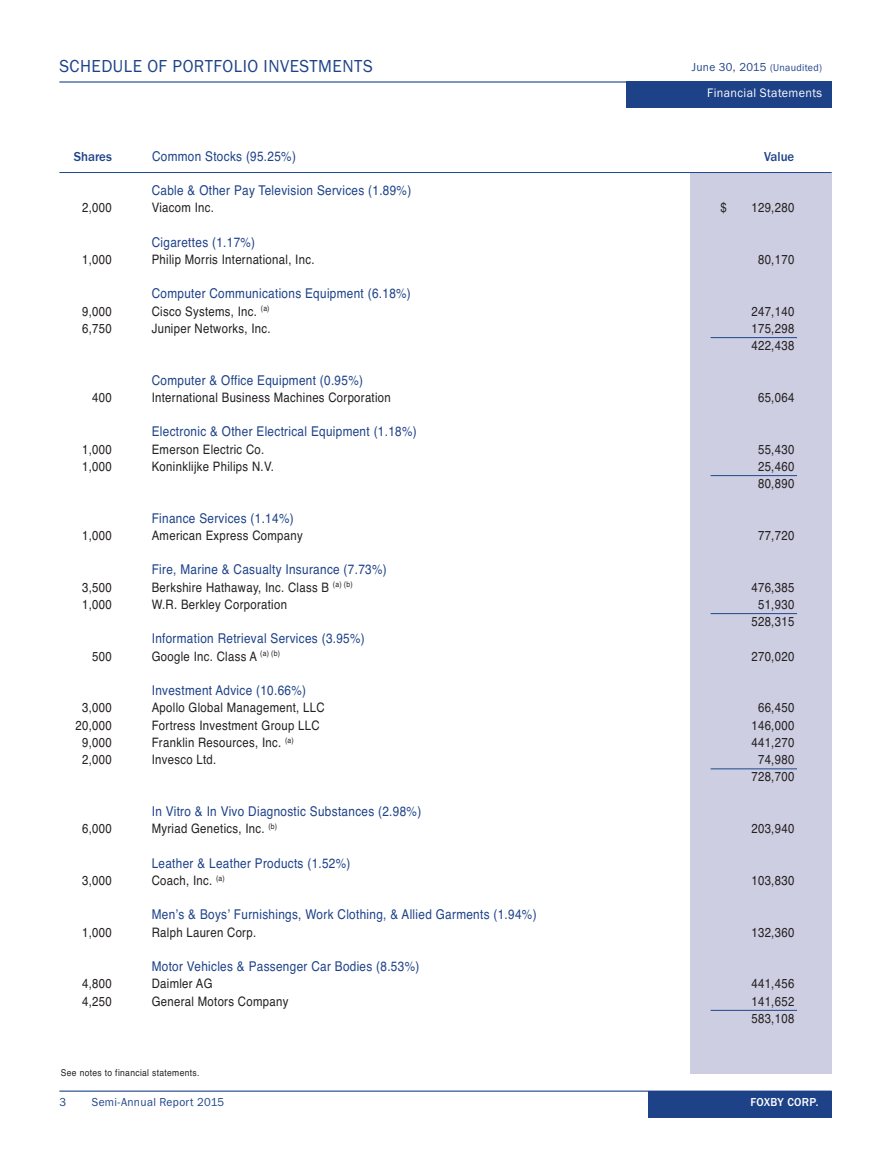
<style>
.page{position:relative;width:891px;height:1161px;background:#fff}
.page>*{position:absolute;margin:0;border:0;box-sizing:border-box;transform-origin:0 0}
.t1{font:18px "Franklin Gothic";letter-spacing:.03em;color:#1e4288;scale:.95 1}
.t2{font:13.5px "Helvetica";letter-spacing:.03em;color:#1e4288;scale:.87 1}
.t3{font:500 13.5px "Franklin Gothic";color:#1e4288;scale:.95 1}
.t4{font:13.05px/17.2px "Helvetica";letter-spacing:.03em;color:#231f20;scale:.87 1}
.t5{font:12.75px "Franklin Gothic";letter-spacing:.03em;color:#fff;scale:.95 1}
.t6{font:12px "Franklin Gothic";letter-spacing:.03em;color:#1e4288;scale:.95 1}
.t7{font:500 12px "Franklin Gothic";letter-spacing:.03em;color:#fff;scale:.95 1}
.t8{font:9.45px "Helvetica";letter-spacing:.04em;color:#231f20;scale:.9 1}
.s1{font-size:10.5px}
</style>
<div class="page">
<div style="left:648px;top:1091px;width:184px;height:27px;background:#1e4288"></div>
<hr style="left:59px;top:1091px;width:773px;height:1px;background:#1e4288">
<hr style="left:59px;top:81px;width:773px;height:2px;background:#1e4288">
<div style="left:626px;top:82px;width:206px;height:26px;background:#1e4288"></div>
<div style="left:690px;top:173px;width:142px;height:901px;background:#cdcee2"></div>
<hr style="left:711px;top:337px;width:86px;height:1px;background:#1f488c">
<hr style="left:711px;top:475px;width:86px;height:1px;background:#1f488c">
<hr style="left:711px;top:613px;width:86px;height:1px;background:#1f488c">
<hr style="left:711px;top:768px;width:86px;height:1px;background:#1f488c">
<hr style="left:711px;top:1010px;width:86px;height:1px;background:#1f488c">
<hr style="left:59px;top:172px;width:773px;height:1px;background:#1f488c">
<h1 class="t1" style="left:59px;top:60px;width:331px">SCHEDULE OF PORTFOLIO INVESTMENTS</h1>
<p class="t6" style="left:692px;top:63px;width:138px">June 30, 2015 <span class="s1">(Unaudited)</span></p>
<p class="t5" style="left:707px;top:89px;width:122px">Financial Statements</p>
<p class="t3" style="left:74px;top:152px;width:42px">Shares</p>
<p class="t2" style="left:152px;top:152px;width:167px">Common Stocks (95.25%)</p>
<p class="t3" style="left:764px;top:152px;width:33px">Value</p>
<p class="t2" style="left:152px;top:185px;width:300px">Cable &amp; Other Pay Television Services (1.89%)</p>
<p class="t4" style="left:82px;top:200px;width:36px">2,000</p>
<p class="t4" style="left:152px;top:200px;width:73px">Viacom Inc.</p>
<p class="t4" style="left:721px;top:200px;width:9px">$</p>
<p class="t4" style="left:751px;top:200px;width:51px">129,280</p>
<p class="t2" style="left:152px;top:237px;width:120px">Cigarettes (1.17%)</p>
<p class="t4" style="left:82px;top:252px;width:36px">1,000</p>
<p class="t4" style="left:152px;top:252px;width:189px">Philip Morris International, Inc.</p>
<p class="t4" style="left:758px;top:252px;width:43px">80,170</p>
<p class="t2" style="left:152px;top:289px;width:299px">Computer Communications Equipment (6.18%)</p>
<p class="t4" style="left:82px;top:304px;width:36px">9,000</p>
<p class="t4" style="left:152px;top:304px;width:137px">Cisco Systems, Inc. <sup>(a)</sup></p>
<p class="t4" style="left:751px;top:304px;width:51px">247,140</p>
<p class="t4" style="left:82px;top:321px;width:36px">6,750</p>
<p class="t4" style="left:152px;top:321px;width:138px">Juniper Networks, Inc.</p>
<p class="t4" style="left:751px;top:321px;width:51px">175,298<br>422,438</p>
<p class="t2" style="left:152px;top:375px;width:244px">Computer &amp; Office Equipment (0.95%)</p>
<p class="t4" style="left:92px;top:390px;width:24px">400</p>
<p class="t4" style="left:152px;top:390px;width:276px">International Business Machines Corporation</p>
<p class="t4" style="left:758px;top:390px;width:43px">65,064</p>
<p class="t2" style="left:152px;top:427px;width:306px">Electronic &amp; Other Electrical Equipment (1.18%)</p>
<p class="t4" style="left:82px;top:442px;width:36px">1,000</p>
<p class="t4" style="left:152px;top:442px;width:131px">Emerson Electric Co.</p>
<p class="t4" style="left:758px;top:442px;width:43px">55,430</p>
<p class="t4" style="left:82px;top:459px;width:36px">1,000</p>
<p class="t4" style="left:152px;top:459px;width:142px">Koninklijke Philips N.V.</p>
<p class="t4" style="left:758px;top:459px;width:43px">25,460<br>80,890</p>
<p class="t2" style="left:152px;top:513px;width:165px">Finance Services (1.14%)</p>
<p class="t4" style="left:82px;top:528px;width:36px">1,000</p>
<p class="t4" style="left:152px;top:528px;width:175px">American Express Company</p>
<p class="t4" style="left:758px;top:528px;width:43px">77,720</p>
<p class="t2" style="left:152px;top:565px;width:272px">Fire, Marine &amp; Casualty Insurance (7.73%)</p>
<p class="t4" style="left:82px;top:580px;width:36px">3,500</p>
<p class="t4" style="left:152px;top:580px;width:232px">Berkshire Hathaway, Inc. Class B <sup>(a)</sup> <sup>(b)</sup></p>
<p class="t4" style="left:751px;top:580px;width:51px">476,385</p>
<p class="t4" style="left:82px;top:597px;width:36px">1,000</p>
<p class="t4" style="left:152px;top:597px;width:157px">W.R. Berkley Corporation</p>
<p class="t4" style="left:751px;top:597px;width:51px;text-align:center">51,930<br>528,315</p>
<p class="t2" style="left:152px;top:634px;width:246px">Information Retrieval Services (3.95%)</p>
<p class="t4" style="left:92px;top:649px;width:24px">500</p>
<p class="t4" style="left:152px;top:649px;width:149px">Google Inc. Class A <sup>(a)</sup> <sup>(b)</sup></p>
<p class="t4" style="left:751px;top:649px;width:51px">270,020</p>
<p class="t2" style="left:152px;top:685px;width:179px">Investment Advice (10.66%)</p>
<p class="t4" style="left:82px;top:700px;width:36px">3,000</p>
<p class="t4" style="left:152px;top:700px;width:200px">Apollo Global Management, LLC</p>
<p class="t4" style="left:758px;top:700px;width:43px">66,450</p>
<p class="t4" style="left:76px;top:718px;width:43px">20,000</p>
<p class="t4" style="left:152px;top:718px;width:194px">Fortress Investment Group LLC</p>
<p class="t4" style="left:751px;top:718px;width:51px">146,000</p>
<p class="t4" style="left:82px;top:735px;width:36px">9,000</p>
<p class="t4" style="left:152px;top:735px;width:165px">Franklin Resources, Inc. <sup>(a)</sup></p>
<p class="t4" style="left:751px;top:735px;width:51px">441,270</p>
<p class="t4" style="left:82px;top:752px;width:36px">2,000</p>
<p class="t4" style="left:152px;top:752px;width:76px">Invesco Ltd.</p>
<p class="t4" style="left:751px;top:752px;width:51px;text-align:center">74,980<br>728,700</p>
<p class="t2" style="left:152px;top:806px;width:311px">In Vitro &amp; In Vivo Diagnostic Substances (2.98%)</p>
<p class="t4" style="left:82px;top:821px;width:36px">6,000</p>
<p class="t4" style="left:152px;top:821px;width:146px">Myriad Genetics, Inc. <sup>(b)</sup></p>
<p class="t4" style="left:751px;top:821px;width:51px">203,940</p>
<p class="t2" style="left:152px;top:858px;width:230px">Leather &amp; Leather Products (1.52%)</p>
<p class="t4" style="left:82px;top:873px;width:36px">3,000</p>
<p class="t4" style="left:152px;top:873px;width:85px">Coach, Inc. <sup>(a)</sup></p>
<p class="t4" style="left:751px;top:873px;width:51px">103,830</p>
<p class="t2" style="left:152px;top:910px;width:444px">Menʼs &amp; Boysʼ Furnishings, Work Clothing, &amp; Allied Garments (1.94%)</p>
<p class="t4" style="left:82px;top:925px;width:36px">1,000</p>
<p class="t4" style="left:152px;top:925px;width:122px">Ralph Lauren Corp.</p>
<p class="t4" style="left:751px;top:925px;width:51px">132,360</p>
<p class="t2" style="left:152px;top:961px;width:309px">Motor Vehicles &amp; Passenger Car Bodies (8.53%)</p>
<p class="t4" style="left:82px;top:976px;width:36px">4,800</p>
<p class="t4" style="left:152px;top:976px;width:71px">Daimler AG</p>
<p class="t4" style="left:751px;top:976px;width:51px">441,456</p>
<p class="t4" style="left:82px;top:994px;width:36px">4,250</p>
<p class="t4" style="left:152px;top:994px;width:159px">General Motors Company</p>
<p class="t4" style="left:751px;top:994px;width:51px">141,652<br>583,108</p>
<p class="t8" style="left:61px;top:1069px;width:155px">See notes to financial statements.</p>
<p class="t6" style="left:59px;top:1098px;width:9px">3</p>
<p class="t6" style="left:92px;top:1098px;width:141px">Semi-Annual Report 2015</p>
<p class="t7" style="left:751px;top:1098px;width:73px">FOXBY CORP.</p>
</div>
